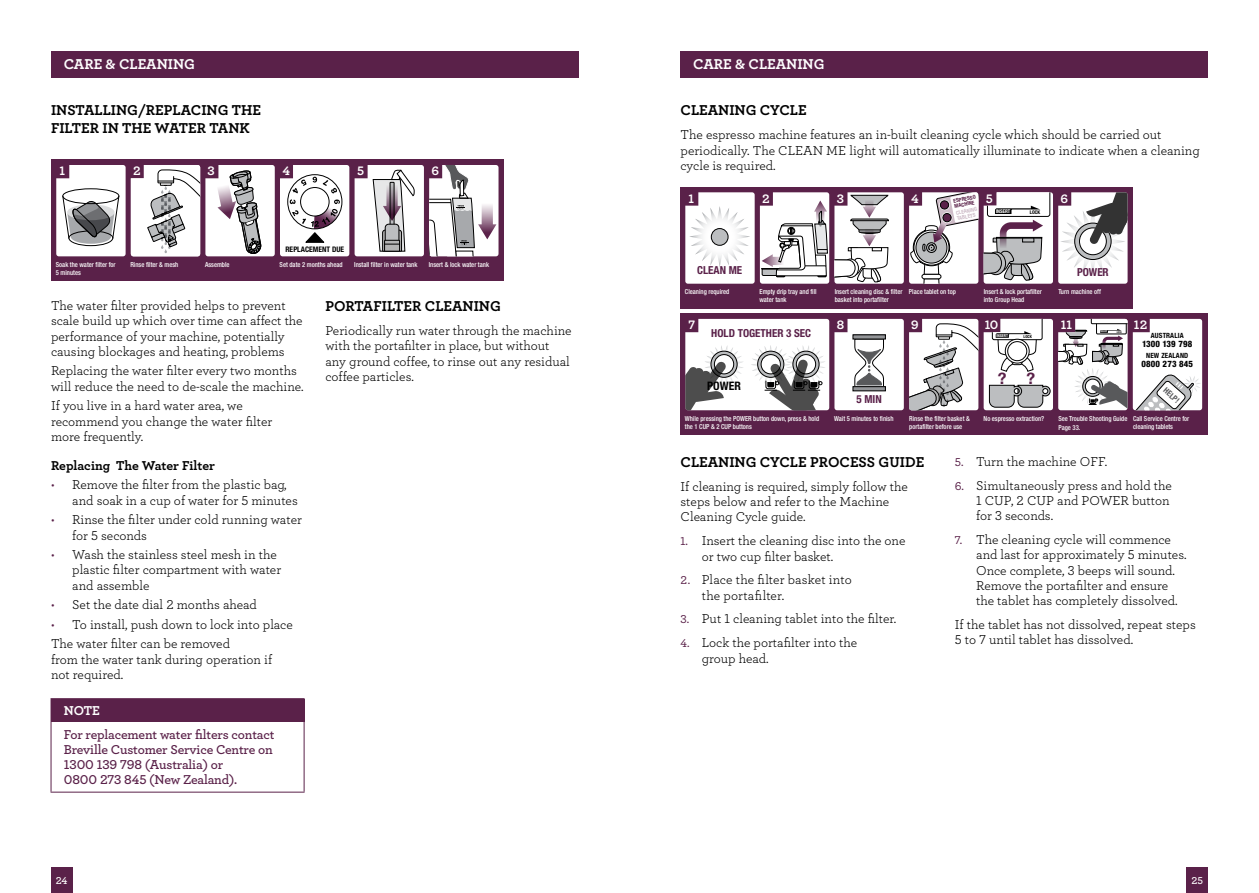
<style>
.page{position:relative;width:1259px;height:893px;background:#fff}
.page>*{position:absolute;margin:0;border:0;box-sizing:border-box;transform-origin:0 0}
.t1{font:700 15.6px "Helvetica Neue";color:#5a2149}
.t2{font:15px/17.2px "Archer Bold LF";color:#000}
.t3{font:15px "Archer Bold LF";color:#fff}
.t4{font:13.5px/15.3px "Archer Book LF";color:#000}
.t5{font:13.5px/15px "Archer Semibold LF";letter-spacing:-.01em;color:#5a2149}
.t6{font:13.5px "Archer Bold LF";color:#000}
.t7{font:13.5px "Archer Bold LF";color:#fff}
.t8{font:12.9px "Archer Bold LF";color:#fff}
.t9{font:700 condensed 11.7px "Helvetica Neue";color:#000}
.t10{font:700 condensed 11.1px "Helvetica Neue";color:#5a2149}
.t11{font:10.5px "Archer Semibold LF";color:#fff}
.t12{font:800 condensed 8.85px "Helvetica Neue";letter-spacing:.02em;color:#000}
.t13{font:700 condensed 7.95px "Helvetica Neue";color:#58595b}
.t14{font:700 condensed 7.65px "Helvetica Neue";color:#000}
.t15{font:700 condensed 7.2px "Helvetica Neue";letter-spacing:.02em;color:#000}
.t16{font:500 condensed 6.9px/8.2px "Helvetica Neue";color:#fff;scale:.95 1}
.t17{font:700 condensed 5.4px/5.2px "Helvetica Neue";color:#5a2149}
.t18{font:700 condensed 5.4px/5.2px "Helvetica Neue";color:#cebcc8}
.t19{font:700 condensed 5.1px "Helvetica Neue";color:#fff}
.t20{font:700 condensed 5.1px "Helvetica Neue";color:#000}
.t21{font:700 condensed 4.05px "Helvetica Neue";color:#fff}
.t22{font:700 condensed 4.05px "Helvetica Neue";color:#000}
.t23{font:700 condensed 2.4px "Helvetica Neue";color:#fff}
.t24{font:700 condensed 2.4px "Helvetica Neue";color:#000}
.s1{color:#5a2149}
.s2{font-family:"Archer Medium LF";font-size:12px;color:#5a2149}
</style>
<div class="page">
<div style="left:51px;top:867px;width:21px;height:26px;background:#5a2149"></div>
<div style="left:1186px;top:867px;width:22px;height:26px;background:#5a2149"></div>
<div style="left:51px;top:51px;width:527px;height:27px;background:#5a2149"></div>
<div style="left:51px;top:699px;width:253px;height:22px;background:#5a2149"></div>
<svg style="left:304px;top:699px;width:1px;height:22px"></svg>
<hr style="left:51px;top:698px;width:254px;height:1px;background:#5a2149">
<hr style="left:51px;top:722px;width:1px;height:70px;background:#5a2149">
<hr style="left:304px;top:722px;width:1px;height:70px;background:#5a2149">
<hr style="left:51px;top:792px;width:254px;height:1px;background:#5a2149">
<hr style="left:51px;top:721px;width:254px;height:1px;background:#5a2149">
<div style="left:51px;top:160px;width:453px;height:121px;background:#5a2149"></div>
<svg style="left:56px;top:165px;width:442px;height:91px;background:#cfc9ce"></svg>
<div style="left:680px;top:51px;width:528px;height:27px;background:#5a2149"></div>
<div style="left:680px;top:314px;width:527px;height:121px;background:#5a2149"></div>
<div style="left:680px;top:187px;width:452px;height:121px;background:#5a2149"></div>
<svg style="left:685px;top:192px;width:69px;height:92px;background:#f0eef0"></svg>
<svg style="left:685px;top:319px;width:517px;height:91px;background:#cecacd"></svg>
<svg style="left:760px;top:192px;width:367px;height:92px;background:#cbc5c9"></svg>
<p class="t3" style="left:64px;top:55px;width:121px">PAge header.....</p>
<p class="t3" style="left:64px;top:55px;width:133px">CARE &amp; CLEANING</p>
<p class="t3" style="left:693px;top:55px;width:121px">PAge header.....</p>
<p class="t3" style="left:693px;top:55px;width:133px">CARE &amp; CLEANING</p>
<p class="t2" style="left:680px;top:101px;width:128px">CLEANING CYCLE</p>
<p class="t4" style="left:680px;top:127px;width:521px">The espresso machine features an in-built cleaning cycle which should be carried out periodically. The CLEAN ME light will automatically illuminate to indicate when a cleaning cycle is required.</p>
<p class="t2" style="left:51px;top:101px;width:212px">INSTALLING/REPLACING THE<br>FILTER IN THE WATER TANK</p>
<p class="t8" style="left:282px;top:163px;width:9px">4</p>
<p class="t8" style="left:431px;top:163px;width:9px">6</p>
<p class="t8" style="left:60px;top:163px;width:7px">1</p>
<p class="t8" style="left:133px;top:163px;width:9px">2</p>
<p class="t8" style="left:208px;top:163px;width:9px">3</p>
<p class="t8" style="left:357px;top:163px;width:8px">5</p>
<p class="t16" style="left:56px;top:260px;width:64px">Soak the water filter for</p>
<p class="t16" style="left:130px;top:260px;width:52px">Rinse filter &amp; mesh</p>
<p class="t16" style="left:56px;top:268px;width:28px">5 minutes</p>
<p class="t16" style="left:205px;top:260px;width:27px">Assemble</p>
<p class="t14" style="left:285px;top:245px;width:60px">REPLACEMENT DUE</p>
<p class="t16" style="left:280px;top:260px;width:68px">Set date 2 months ahead</p>
<p class="t16" style="left:354px;top:260px;width:68px">Install filter in water tank</p>
<p class="t16" style="left:429px;top:260px;width:65px">Insert &amp; lock water tank</p>
<p class="t4" style="left:51px;top:297px;width:253px">The water filter provided helps to prevent scale build up which over time can affect the performance of your machine, potentially causing blockages and heating, problems</p>
<p class="t4" style="left:51px;top:363px;width:254px">Replacing the water filter every two months will reduce the need to de-scale the machine.</p>
<p class="t4" style="left:51px;top:398px;width:223px">If you live in a hard water area, we recommend you change the water filter more frequently.</p>
<p class="t6" style="left:51px;top:457px;width:165px">Replacing The Water Filter</p>
<p class="t4" style="left:72px;top:477px;width:227px;text-indent:-21px"><span class="s1">•</span> Remove the filter from the plastic bag, and soak in a cup of water for 5 minutes</p>
<p class="t4" style="left:72px;top:512px;width:231px;text-indent:-21px"><span class="s1">•</span> Rinse the filter under cold running water for 5 seconds</p>
<p class="t4" style="left:72px;top:547px;width:210px;text-indent:-21px"><span class="s1">•</span> Wash the stainless steel mesh in the plastic filter compartment with water and assemble</p>
<p class="t4" style="left:51px;top:597px;width:207px"><span class="s1">•</span> Set the date dial 2 months ahead</p>
<p class="t4" style="left:51px;top:614px;width:243px;line-height:19.5px"><span class="s1">•</span> To install, push down to lock into place<br>The water filter can be removed</p>
<p class="t4" style="left:51px;top:651px;width:223px">from the water tank during operation if not required.</p>
<p class="t7" style="left:64px;top:702px;width:38px">NOTE</p>
<p class="t5" style="left:64px;top:726px;width:212px">For replacement water filters contact<br>Breville Customer Service Centre on<br>1300 139 798 (Australia) or<br>0800 273 845 (New Zealand).</p>
<p class="t2" style="left:325px;top:297px;width:177px">PORTAFILTER CLEANING</p>
<p class="t4" style="left:325px;top:322px;width:248px">Periodically run water through the machine with the portafilter in place, but without any ground coffee, to rinse out any residual coffee particles.</p>
<p class="t8" style="left:688px;top:190px;width:7px">1</p>
<p class="t8" style="left:762px;top:190px;width:9px">2</p>
<p class="t8" style="left:836px;top:190px;width:9px">3</p>
<p class="t8" style="left:911px;top:190px;width:9px">4</p>
<p class="t8" style="left:986px;top:190px;width:8px">5</p>
<p class="t8" style="left:1060px;top:190px;width:9px">6</p>
<p class="t17" style="left:953px;top:198px;width:24px;rotate:-11deg">ESPRESSO<br>MACHINE</p>
<p class="t18" style="left:955px;top:210px;width:23px;rotate:-11deg">CLEANING<br>TABLETS</p>
<p class="t19" style="left:996px;top:208px;width:16px">INSERT</p>
<p class="t20" style="left:1029px;top:209px;width:12px">LOCK</p>
<p class="t10" style="left:697px;top:264px;width:46px">CLEAN ME</p>
<p class="t10" style="left:1077px;top:265px;width:33px">POWER</p>
<p class="t16" style="left:685px;top:287px;width:48px">Cleaning required</p>
<p class="t16" style="left:1058px;top:287px;width:46px">Turn machine off</p>
<p class="t16" style="left:759px;top:287px;width:62px">Empty drip tray and fill water tank</p>
<p class="t16" style="left:834px;top:287px;width:73px">Insert cleaning disc &amp; filter basket into portafilter</p>
<p class="t16" style="left:909px;top:287px;width:51px">Place tablet on top</p>
<p class="t16" style="left:984px;top:287px;width:63px">Insert &amp; lock portafilter into Group Head</p>
<p class="t8" style="left:688px;top:317px;width:8px">7</p>
<p class="t8" style="left:836px;top:317px;width:9px">8</p>
<p class="t8" style="left:911px;top:317px;width:9px">9</p>
<p class="t10" style="left:711px;top:326px;width:101px">HOLD TOGETHER 3 SEC</p>
<p class="t9" style="left:707px;top:379px;width:35px">POWER</p>
<p class="t10" style="left:856px;top:393px;width:27px">5 MIN</p>
<p class="t8" style="left:984px;top:317px;width:15px">10</p>
<p class="t8" style="left:1060px;top:317px;width:13px">11</p>
<p class="t8" style="left:1134px;top:317px;width:15px">12</p>
<p class="t23" style="left:1100px;top:330px;width:8px">INSERT</p>
<p class="t24" style="left:1116px;top:330px;width:7px">LOCK</p>
<p class="t15" style="left:1150px;top:331px;width:34px">AUSTRALIA</p>
<p class="t12" style="left:1142px;top:339px;width:52px">1300 139 798</p>
<p class="t15" style="left:1146px;top:351px;width:44px">NEW ZEALAND</p>
<p class="t12" style="left:1141px;top:358px;width:53px">0800 273 845</p>
<p class="t21" style="left:996px;top:333px;width:13px">INSERT</p>
<p class="t22" style="left:1023px;top:334px;width:10px">LOCK</p>
<p class="t1" style="left:998px;top:369px;width:10px">?</p>
<p class="t1" style="left:1026px;top:369px;width:10px">?</p>
<p class="t13" style="left:1167px;top:385px;width:20px;rotate:41deg">HELP!</p>
<p class="t16" style="left:685px;top:414px;width:143px">While pressing the POWER button down, press &amp; hold the 1 CUP &amp; 2 CUP buttons</p>
<p class="t16" style="left:834px;top:414px;width:64px">Wait 5 minutes to finish</p>
<p class="t16" style="left:909px;top:414px;width:65px">Rinse the filter basket &amp; portafilter before use</p>
<p class="t16" style="left:983px;top:414px;width:65px">No espresso extraction?</p>
<p class="t16" style="left:1058px;top:414px;width:74px;line-height:9.1px">See Trouble Shooting Guide<br>Page 33.</p>
<p class="t16" style="left:1133px;top:414px;width:61px">Call Service Centre for cleaning tablets</p>
<p class="t2" style="left:680px;top:453px;width:245px">CLEANING CYCLE PROCESS GUIDE</p>
<p class="t4" style="left:680px;top:478px;width:229px">If cleaning is required, simply follow the steps below and refer to the Machine<br>Cleaning Cycle guide.</p>
<p class="t4" style="left:702px;top:533px;width:205px;text-indent:-21px"><span class="s2">1.</span> Insert the cleaning disc into the one or two cup filter basket.</p>
<p class="t4" style="left:702px;top:572px;width:151px;text-indent:-21px"><span class="s2">2.</span> Place the filter basket into the portafilter.</p>
<p class="t4" style="left:680px;top:611px;width:217px"><span class="s2">3.</span> Put 1 cleaning tablet into the filter.</p>
<p class="t4" style="left:702px;top:635px;width:157px;text-indent:-21px"><span class="s2">4.</span> Lock the portafilter into the group head.</p>
<p class="t4" style="left:955px;top:453px;width:154px"><span class="s2">5.</span> Turn the machine OFF.</p>
<p class="t4" style="left:976px;top:477px;width:197px;text-indent:-21px"><span class="s2">6.</span> Simultaneously press and hold the<br>1 CUP, 2 CUP and POWER button for 3 seconds.</p>
<p class="t4" style="left:976px;top:531px;width:212px;text-indent:-21px"><span class="s2">7.</span> The cleaning cycle will commence and last for approximately 5 minutes.<br>Once complete, 3 beeps will sound.<br>Remove the portafilter and ensure the tablet has completely dissolved.</p>
<p class="t4" style="left:955px;top:616px;width:242px">If the tablet has not dissolved, repeat steps<br>5 to 7 until tablet has dissolved.</p>
<p class="t11" style="left:56px;top:874px;width:13px">24</p>
<p class="t11" style="left:1191px;top:874px;width:13px">25</p>
</div>
